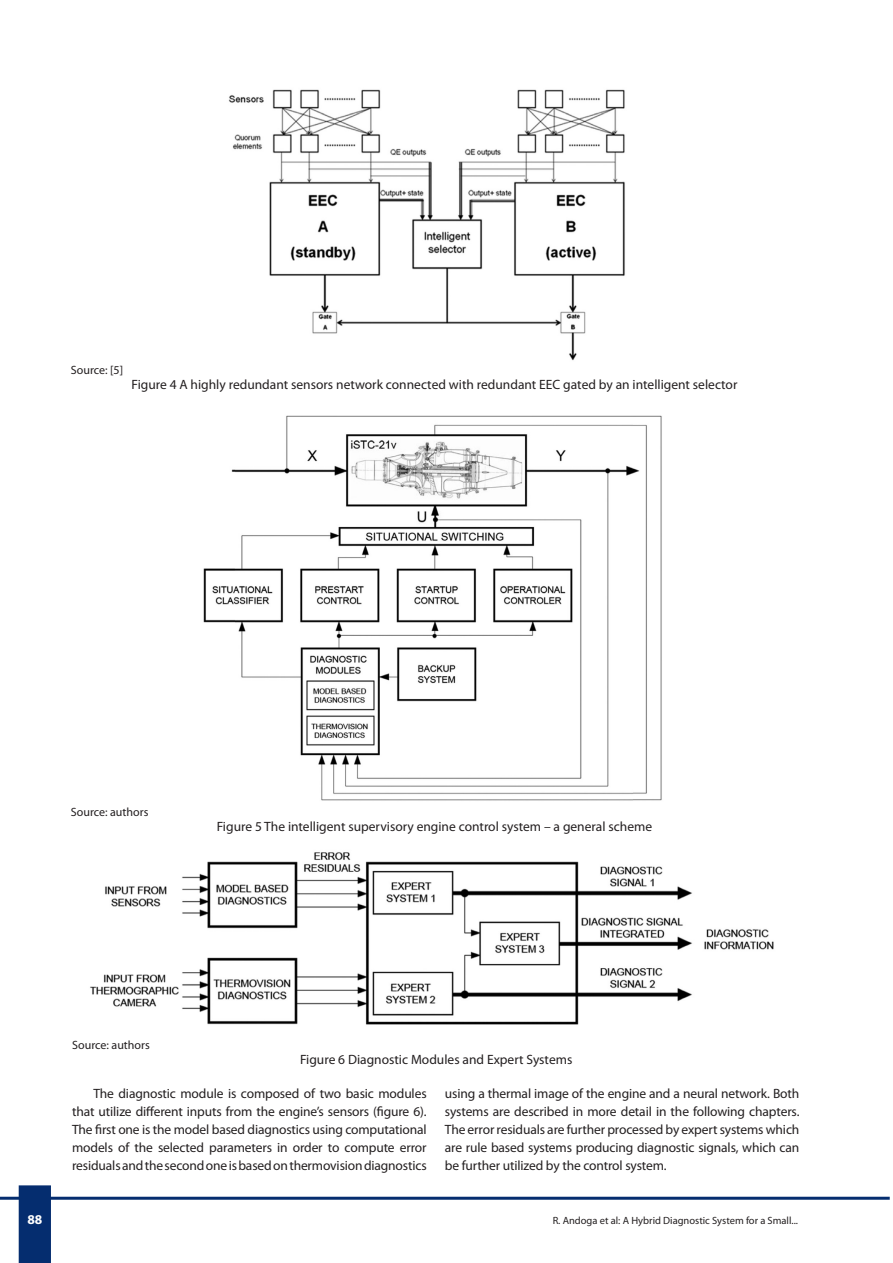
<style>
.page{position:relative;width:893px;height:1263px;background:#fff}
.page>*{position:absolute;margin:0;border:0;box-sizing:border-box;transform-origin:0 0}
.tekst{font:13.5px/18px "Myriad Pro";letter-spacing:-.01em;color:#231f20;text-align:justify}
.naslov_slike_tablice{font:13.5px "Myriad Pro";color:#231f20}
.t1{font:700 13.5px "Myriad Pro";color:#fff}
.izvor{font:12px "Myriad Pro";color:#231f20}
.t2{font:10.5px "Myriad Pro";color:#231f20}
</style>
<div class="page">
<hr style="left:0;top:1197px;width:890px;height:3px;background:#052d6f">
<div style="left:19px;top:1185px;width:32px;height:78px;background:#052d6f"></div>
<img style="left:228px;top:89px;width:397px;height:272px">
<img style="left:203px;top:415px;width:459px;height:386px">
<img style="left:90px;top:852px;width:684px;height:173px">
<p class="izvor" style="left:71px;top:362px;width:54px">Source: [5]</p>
<p class="naslov_slike_tablice" style="left:131px;top:376px;width:607px">Figure 4 A highly redundant sensors network connected with redundant EEC gated by an intelligent selector</p>
<p class="izvor" style="left:71px;top:805px;width:79px">Source: authors</p>
<p class="naslov_slike_tablice" style="left:217px;top:818px;width:437px">Figure 5 The intelligent supervisory engine control system – a general scheme</p>
<p class="izvor" style="left:72px;top:1038px;width:79px">Source: authors</p>
<p class="naslov_slike_tablice" style="left:300px;top:1051px;width:274px">Figure 6 Diagnostic Modules and Expert Systems</p>
<p class="tekst" style="left:72px;top:1084px;width:356px;text-indent:21px">The diagnostic module is composed of two basic modules that utilize different inputs from the engine’s sensors (figure 6).<br>The first one is the model based diagnostics using computational models of the selected parameters in order to compute error residuals and the second one is based on thermovision diagnostics</p>
<p class="tekst" style="left:445px;top:1084px;width:356px">using a thermal image of the engine and a neural network. Both systems are described in more detail in the following chapters.<br>The error residuals are further processed by expert systems which are rule based systems producing diagnostic signals, which can be further utilized by the control system.</p>
<p class="t1" style="left:27px;top:1210px;width:16px">88</p>
<p class="t2" style="left:553px;top:1214px;width:247px">R. Andoga et al: A Hybrid Diagnostic System for a Small...</p>
</div>
